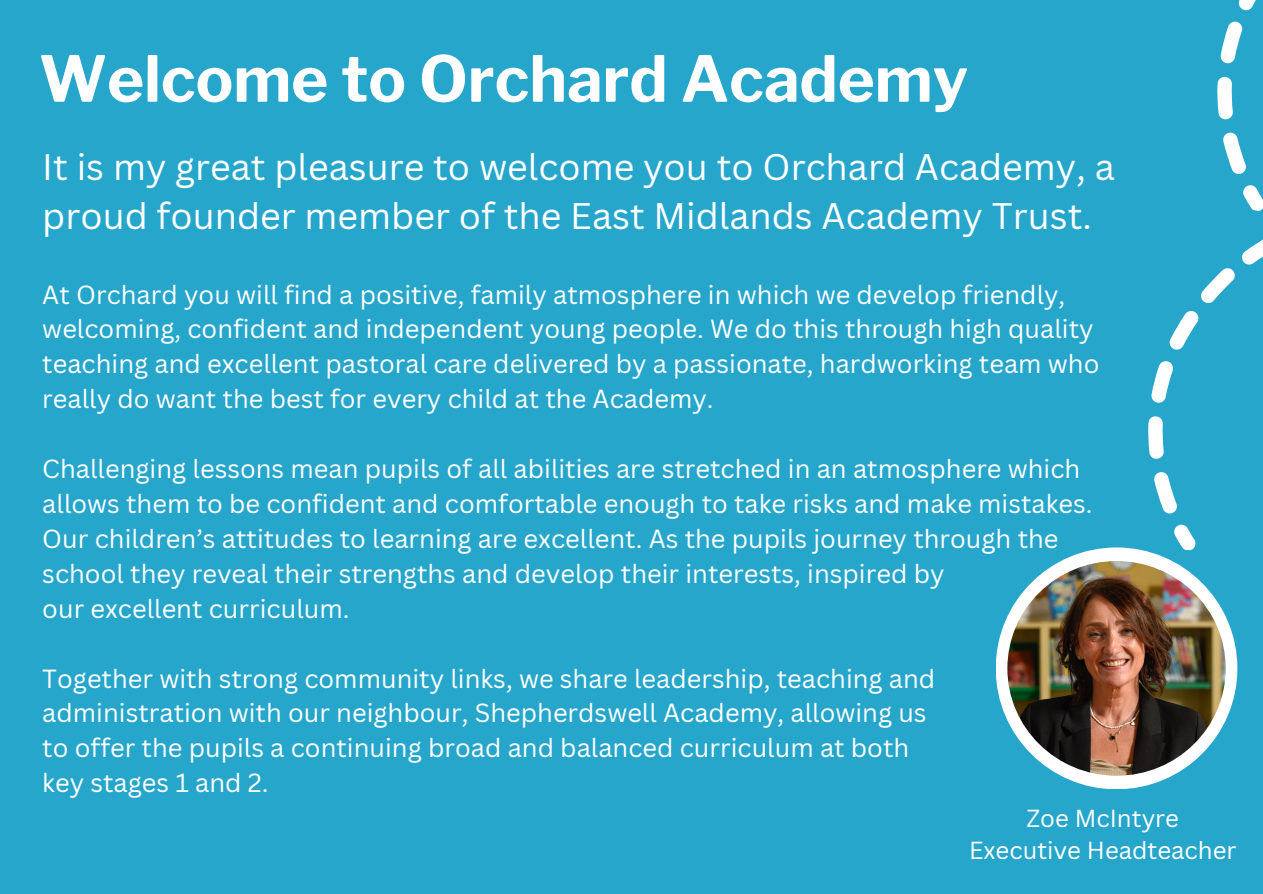
<style>
.page{position:relative;width:1263px;height:894px;background:#fff}
.page>*{position:absolute;margin:0;border:0;box-sizing:border-box;transform-origin:0 0}
.t1{font:700 63px "Libre Franklin";color:#fff}
.t2{font:36px/49.5px "Canva Sans";color:#fff}
.t3{font:25.5px/34.8px "Canva Sans";color:#fff}
.t4{font:24px/32.7px "Canva Sans";color:#fff;text-align:center}
</style>
<div class="page">
<div style="left:0;top:0;width:1263px;height:893px;background:#27a6cc"></div>
<div style="left:996px;top:547px;width:241px;height:242px;background:#fff;border-radius:50%"></div>
<img style="left:1007px;top:561px;width:219px;height:214px;border-radius:50%">
<svg style="left:1139px;top:0;width:124px;height:551px"></svg>
<p class="t1" style="left:39px;top:41px;width:931px">Welcome to Orchard Academy</p>
<p class="t2" style="left:42px;top:141px;width:1074px">It is my great pleasure to welcome you to Orchard Academy, a proud founder member of the East Midlands Academy Trust.</p>
<h1 class="t3" style="left:42px;top:276px;width:1059px">At Orchard you will find a positive, family atmosphere in which we develop friendly, welcoming, confident and independent young people. We do this through high quality teaching and excellent pastoral care delivered by a passionate, hardworking team who really do want the best for every child at the Academy.</h1>
<h2 class="t3" style="left:42px;top:450px;width:1040px">Challenging lessons mean pupils of all abilities are stretched in an atmosphere which</h2>
<p class="t3" style="left:42px;top:485px;width:1052px">allows them to be confident and comfortable enough to take risks and make mistakes.</p>
<p class="t3" style="left:42px;top:520px;width:1018px">Our children’s attitudes to learning are excellent. As the pupils journey through the</p>
<p class="t3" style="left:42px;top:555px;width:904px">school they reveal their strengths and develop their interests, inspired by</p>
<p class="t3" style="left:42px;top:590px;width:309px">our excellent curriculum.</p>
<p class="t3" style="left:42px;top:660px;width:894px">Together with strong community links, we share leadership, teaching and</p>
<p class="t3" style="left:42px;top:695px;width:886px">administration with our neighbour, Shepherdswell Academy, allowing us</p>
<p class="t3" style="left:42px;top:729px;width:868px">to offer the pupils a continuing broad and balanced curriculum at both</p>
<p class="t3" style="left:42px;top:764px;width:228px">key stages 1 and 2.</p>
<p class="t4" style="left:969px;top:800px;width:269px">Zoe McIntyre<br>Executive Headteacher</p>
</div>
